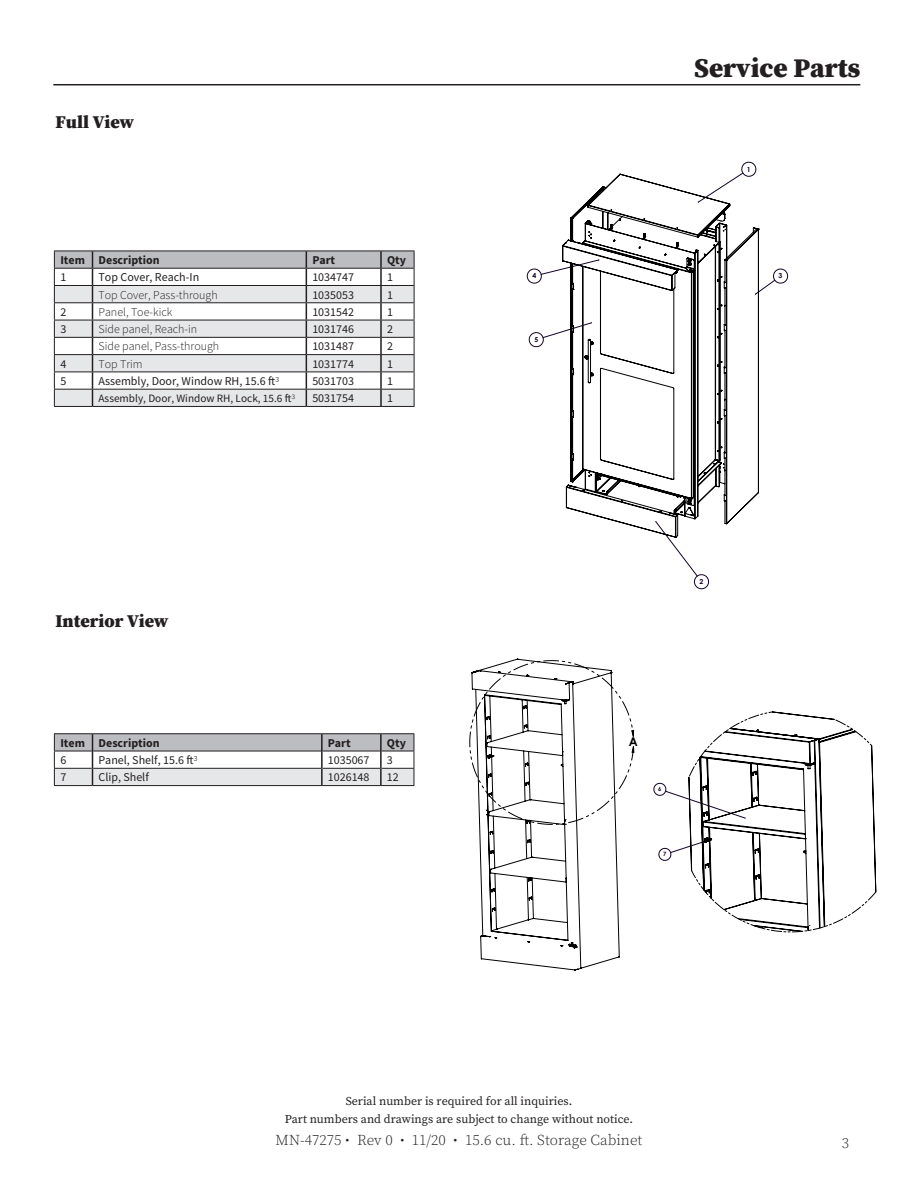
<style>
.page{position:relative;width:918px;height:1188px;background:#fff}
.page>*{position:absolute;margin:0;border:0;box-sizing:border-box;transform-origin:0 0}
.Page_Title{font:900 27px "Source Serif Pro";color:#231f20}
.Body_Title__Section{font:900 18px "Source Serif Pro";color:#231f20}
.t1{font:300 15px "Source Serif Pro";color:#231f20}
.t2{font:700 12.15px "Century Gothic";color:#000}
.t3{font:12px "Source Sans Pro";color:#231f20}
.t4{font:12px/18px "Source Serif Pro";color:#231f20;text-align:center}
.t5{font:300 12px "Source Sans Pro";color:#231f20}
.t6{font:700 12px "Source Sans Pro";color:#231f20}
.t7{font:11.25px "Source Sans Pro";color:#231f20}
.t8{font:700 6.9px "Century Gothic";color:#130224}
.t9{font:700 5.85px "Century Gothic";color:#130224}
.s1{font-weight:300}
</style>
<div class="page">
<hr style="left:53px;top:84px;width:807px;height:1px;background:#231f20">
<svg style="left:54px;top:251px;width:361px;height:155px"></svg>
<hr style="left:54px;top:406px;width:39px;height:1px;background:#231f20">
<hr style="left:93px;top:406px;width:213px;height:1px;background:#231f20">
<hr style="left:306px;top:406px;width:75px;height:1px;background:#231f20">
<hr style="left:381px;top:406px;width:33px;height:1px;background:#231f20">
<hr style="left:467px;top:148px;width:368px;height:1px;background:#130224">
<hr style="left:917px;top:148px;width:1px;height:472px;background:#130224">
<hr style="left:467px;top:653px;width:368px;height:1px;background:#130224">
<hr style="left:467px;top:148px;width:1px;height:472px;background:#130224">
<svg style="left:562px;top:174px;width:197px;height:364px"></svg>
<hr style="left:417px;top:567px;width:281px;height:1px;background:#130224">
<hr style="left:917px;top:567px;width:1px;height:436px;background:#130224">
<hr style="left:417px;top:1148px;width:281px;height:1px;background:#130224">
<hr style="left:417px;top:567px;width:1px;height:436px;background:#130224">
<svg style="left:469px;top:696px;width:165px;height:93px"></svg>
<svg style="left:471px;top:658px;width:149px;height:313px"></svg>
<hr style="left:54px;top:733px;width:39px;height:1px;background:#231f20">
<hr style="left:93px;top:733px;width:229px;height:1px;background:#231f20">
<hr style="left:322px;top:733px;width:59px;height:1px;background:#231f20">
<hr style="left:381px;top:733px;width:33px;height:1px;background:#231f20">
<svg style="left:54px;top:734px;width:361px;height:52px"></svg>
<hr style="left:603px;top:675px;width:313px;height:1px;background:#130224">
<hr style="left:603px;top:1080px;width:313px;height:1px;background:#130224">
<hr style="left:603px;top:675px;width:1px;height:307px;background:#130224">
<hr style="left:753px;top:1040px;width:163px;height:1px;background:#130224">
<svg style="left:654px;top:711px;width:223px;height:222px"></svg>
<p class="Body_Title__Section" style="left:56px;top:109px;width:80px">Full View</p>
<p class="t6" style="left:60px;top:252px;width:26px">Item</p>
<p class="t6" style="left:99px;top:252px;width:63px">Description</p>
<p class="t6" style="left:312px;top:252px;width:24px">Part</p>
<p class="t6" style="left:387px;top:252px;width:21px">Qty</p>
<p class="t3" style="left:60px;top:270px;width:7px">1</p>
<p class="t3" style="left:99px;top:270px;width:102px">Top Cover, Reach-In</p>
<p class="t3" style="left:312px;top:270px;width:43px">1034747</p>
<p class="t3" style="left:387px;top:270px;width:7px">1</p>
<p class="t5" style="left:99px;top:287px;width:121px">Top Cover, Pass-through</p>
<p class="t3" style="left:312px;top:287px;width:43px">1035053</p>
<p class="t3" style="left:387px;top:287px;width:7px">1</p>
<p class="t3" style="left:60px;top:304px;width:7px">2</p>
<p class="t5" style="left:99px;top:305px;width:75px">Panel, Toe-kick</p>
<p class="t3" style="left:312px;top:304px;width:43px">1031542</p>
<p class="t3" style="left:387px;top:304px;width:7px">1</p>
<p class="t3" style="left:60px;top:322px;width:7px">3</p>
<p class="t5" style="left:99px;top:322px;width:100px">Side panel, Reach-in</p>
<p class="t3" style="left:312px;top:322px;width:43px">1031746</p>
<p class="t3" style="left:387px;top:322px;width:7px">2</p>
<p class="t5" style="left:99px;top:339px;width:122px">Side panel, Pass-through</p>
<p class="t3" style="left:312px;top:339px;width:43px">1031487</p>
<p class="t3" style="left:387px;top:339px;width:7px">2</p>
<p class="t3" style="left:60px;top:356px;width:7px">4</p>
<p class="t5" style="left:99px;top:356px;width:46px">Top Trim</p>
<p class="t3" style="left:312px;top:356px;width:43px">1031774</p>
<p class="t3" style="left:387px;top:356px;width:7px">1</p>
<p class="t3" style="left:60px;top:373px;width:7px">5</p>
<p class="t3" style="left:99px;top:373px;width:183px">Assembly, Door, Window RH, 15.6 ft<span class="s1">3</span></p>
<p class="t3" style="left:312px;top:373px;width:43px">5031703</p>
<p class="t3" style="left:387px;top:373px;width:7px">1</p>
<p class="t7" style="left:99px;top:391px;width:199px">Assembly, Door, Window RH, Lock, 15.6 ft<span class="s1">3</span></p>
<p class="t3" style="left:312px;top:391px;width:43px">5031754</p>
<p class="t3" style="left:387px;top:391px;width:7px">1</p>
<p class="Body_Title__Section" style="left:56px;top:608px;width:115px">Interior View</p>
<p class="t6" style="left:60px;top:735px;width:26px">Item</p>
<p class="t6" style="left:99px;top:735px;width:63px">Description</p>
<p class="t6" style="left:328px;top:735px;width:24px">Part</p>
<p class="t6" style="left:387px;top:735px;width:21px">Qty</p>
<p class="t3" style="left:60px;top:753px;width:7px">6</p>
<p class="t3" style="left:99px;top:753px;width:101px">Panel, Shelf, 15.6 ft<span class="s1">3</span></p>
<p class="t3" style="left:328px;top:753px;width:43px">1035067</p>
<p class="t3" style="left:387px;top:753px;width:7px">3</p>
<p class="t3" style="left:60px;top:770px;width:7px">7</p>
<p class="t3" style="left:99px;top:770px;width:52px">Clip, Shelf</p>
<p class="t3" style="left:328px;top:770px;width:43px">1026148</p>
<p class="t3" style="left:387px;top:770px;width:13px">12</p>
<p class="t8" style="left:532px;top:271px;width:5px">4</p>
<p class="t8" style="left:534px;top:334px;width:5px">5</p>
<p class="Page_Title" style="left:694px;top:49px;width:168px">Service Parts</p>
<p class="t8" style="left:747px;top:164px;width:5px">1</p>
<p class="t8" style="left:779px;top:271px;width:5px">3</p>
<p class="t8" style="left:700px;top:576px;width:5px">2</p>
<p class="t2" style="left:629px;top:732px;width:10px">A</p>
<p class="t9" style="left:658px;top:785px;width:5px">6</p>
<p class="t9" style="left:663px;top:850px;width:5px">7</p>
<p class="t4" style="left:285px;top:1092px;width:350px">Serial number is required for all inquiries.<br>Part numbers and drawings are subject to change without notice.</p>
<p class="t1" style="left:276px;top:1131px;width:368px">MN-47275 • Rev 0 • 11/20 • 15.6 cu. ft. Storage Cabinet</p>
<p class="t1" style="left:842px;top:1133px;width:9px">3</p>
</div>
